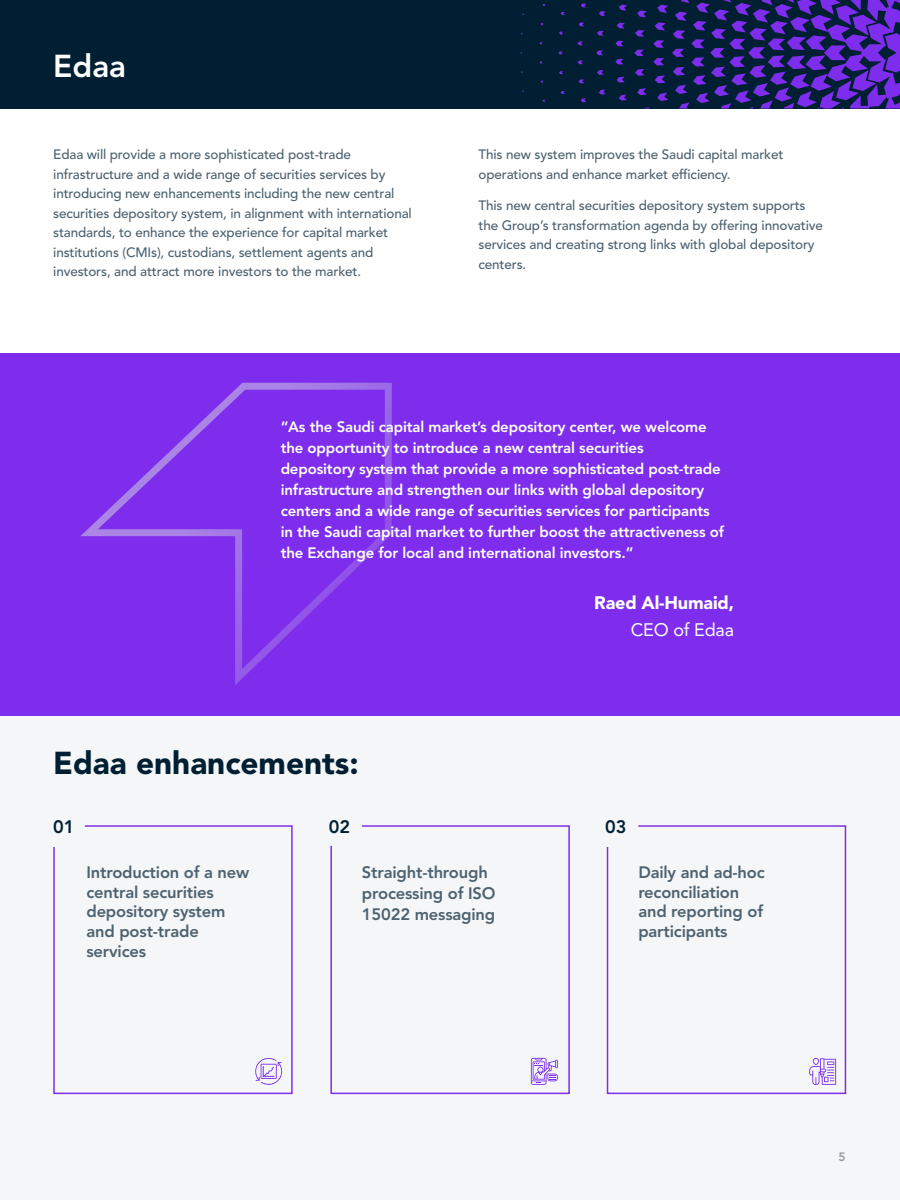
<style>
.page{position:relative;width:900px;height:1200px;background:#fff}
.page>*{position:absolute;margin:0;border:0;box-sizing:border-box;transform-origin:0 0}
.t1{font:900 31.5px "Avenir LT Std";color:#001f33}
.t2{font:800 31.5px "Avenir LT Std";color:#fff}
.t3{font:900 18px "Avenir LT Std";letter-spacing:-.01em;color:#fff}
.t4{font:18px "Avenir LT Std";letter-spacing:-.01em;color:#fff}
.t5{font:800 18px "Avenir LT Std";color:#001f33}
.t6{font:800 16.5px/19.8px "Avenir LT Std";letter-spacing:-.01em;color:#4d6270}
.t7{font:800 15px/21px "Avenir LT Std";letter-spacing:-.01em;color:#fff}
.t8{font:500 13.5px/19.5px "Avenir LT Std";letter-spacing:-.01em;color:#4d6270}
.t9{font:800 12px "Avenir LT Std";color:#999}
</style>
<div class="page">
<div style="left:0;top:0;width:900px;height:109px;background:#001f33"></div>
<div style="left:0;top:705px;width:900px;height:495px;background:#f5f6f7"></div>
<div style="left:0;top:353px;width:900px;height:362px;background:#7d2deb"></div>
<svg style="left:53px;top:825px;width:240px;height:270px"></svg>
<svg style="left:330px;top:825px;width:240px;height:270px"></svg>
<svg style="left:606px;top:825px;width:241px;height:270px"></svg>
<svg style="left:80px;top:383px;width:312px;height:302px"></svg>
<svg style="left:520px;top:0;width:380px;height:109px"></svg>
<svg style="left:254px;top:1056px;width:29px;height:31px"></svg>
<svg style="left:531px;top:1058px;width:27px;height:27px"></svg>
<svg style="left:809px;top:1058px;width:27px;height:27px"></svg>
<h1 class="t2" style="left:53px;top:47px;width:74px">Edaa</h1>
<p class="t8" style="left:53px;top:145px;width:360px">Edaa will provide a more sophisticated post-trade infrastructure and a wide range of securities services by introducing new enhancements including the new central securities depository system, in alignment with international standards, to enhance the experience for capital market institutions (CMIs), custodians, settlement agents and investors, and attract more investors to the market.</p>
<p class="t8" style="left:478px;top:145px;width:307px">This new system improves the Saudi capital market operations and enhance market efficiency.</p>
<p class="t8" style="left:478px;top:196px;width:346px">This new central securities depository system supports the Group’s transformation agenda by offering innovative services and creating strong links with global depository centers.</p>
<p class="t7" style="left:281px;top:417px;width:445px">“As the Saudi capital market’s depository center, we welcome the opportunity to introduce a new central securities<br>depository system that provide a more sophisticated post-trade infrastructure and strengthen our links with global depository centers and a wide range of securities services for participants in the Saudi capital market to further boost the attractiveness of the Exchange for local and international investors.”</p>
<h2 class="t3" style="left:594px;top:592px;width:141px">Raed Al-Humaid,</h2>
<h2 class="t4" style="left:631px;top:619px;width:105px">CEO of Edaa</h2>
<h1 class="t1" style="left:53px;top:744px;width:307px">Edaa enhancements:</h1>
<h2 class="t5" style="left:53px;top:816px;width:23px">01</h2>
<h2 class="t5" style="left:329px;top:816px;width:23px">02</h2>
<h2 class="t5" style="left:605px;top:816px;width:23px">03</h2>
<p class="t6" style="left:86px;top:862px;width:164px">Introduction of a new central securities depository system and post-trade services</p>
<p class="t6" style="left:362px;top:862px;width:135px;line-height:21px">Straight-through processing of ISO<br>15022 messaging</p>
<p class="t6" style="left:638px;top:862px;width:128px">Daily and ad-hoc reconciliation and reporting of participants</p>
<p class="t9" style="left:839px;top:1150px;width:9px">5</p>
</div>
